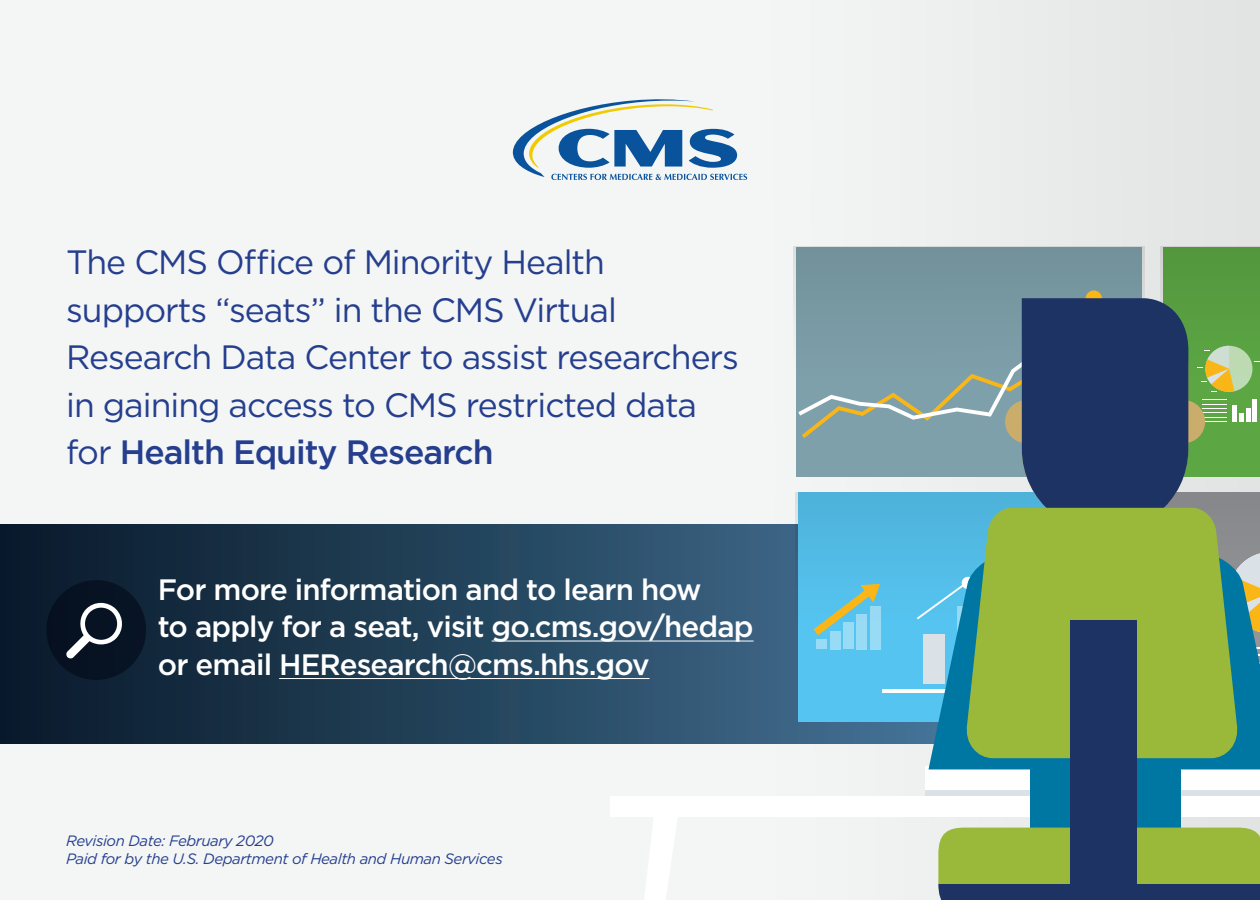
<style>
.page{position:relative;width:1260px;height:900px;background:#f4f5f5}
.page>*{position:absolute;margin:0;border:0;box-sizing:border-box;transform-origin:0 0}
.t1{font:33.75px/47.5px "Gotham";letter-spacing:-.03em;color:#253f8e}
.t2{font:500 29.5px/37.5px "Gotham";letter-spacing:-.03em;color:#fff}
.t3{font:italic 15px "Gotham";letter-spacing:-.03em;color:#253f8e}
.s1{font-weight:500}
</style>
<div class="page">
<img style="left:421px;top:0;width:839px;height:818px">
<svg style="left:0;top:524px;width:798px;height:219px;background:#213f57"></svg>
<svg style="left:513px;top:99px;width:234px;height:81px"></svg>
<hr style="left:492px;top:641px;width:262px;height:1px;background:#fff">
<hr style="left:279px;top:678px;width:371px;height:1px;background:#fff">
<div style="left:46px;top:580px;width:100px;height:100px;background:#071223;border-radius:50%"></div>
<svg style="left:66px;top:603px;width:56px;height:56px"></svg>
<div style="left:793px;top:247px;width:352px;height:230px;background:#74949d"></div>
<div style="left:1086px;top:290px;width:16px;height:17px;background:#fab616;border-radius:50%"></div>
<div style="left:1160px;top:247px;width:100px;height:51px;background:#55993e"></div>
<div style="left:926px;top:766px;width:334px;height:30px;background:#fff"></div>
<div style="left:926px;top:790px;width:334px;height:6px;background:#dae2e7"></div>
<svg style="left:602px;top:811px;width:76px;height:89px"></svg>
<div style="left:611px;top:796px;width:649px;height:21px;background:#fff"></div>
<div style="left:1030px;top:552px;width:150px;height:275px;background:#0076a3"></div>
<svg style="left:798px;top:298px;width:462px;height:471px;background:#6092a3"></svg>
<svg style="left:938px;top:818px;width:322px;height:82px;background:#809e57"></svg>
<svg style="left:964px;top:508px;width:276px;height:250px;background:#8db348"></svg>
<div style="left:1070px;top:620px;width:67px;height:272px;background:#1d3363"></div>
<p class="t1" style="left:66px;top:238px;width:674px">The CMS Office of Minority Health supports “seats” in the CMS Virtual Research Data Center to assist researchers in gaining access to CMS restricted data for <span class="s1">Health Equity Research</span></p>
<p class="t2" style="left:158px;top:570px;width:597px">For more information and to learn how<br>to apply for a seat, visit go.cms.gov/hedap or email HEResearch@cms.hhs.gov</p>
<p class="t3" style="left:66px;top:831px;width:209px">Revision Date: February 2020</p>
<p class="t3" style="left:66px;top:849px;width:438px">Paid for by the U.S. Department of Health and Human Services</p>
</div>
